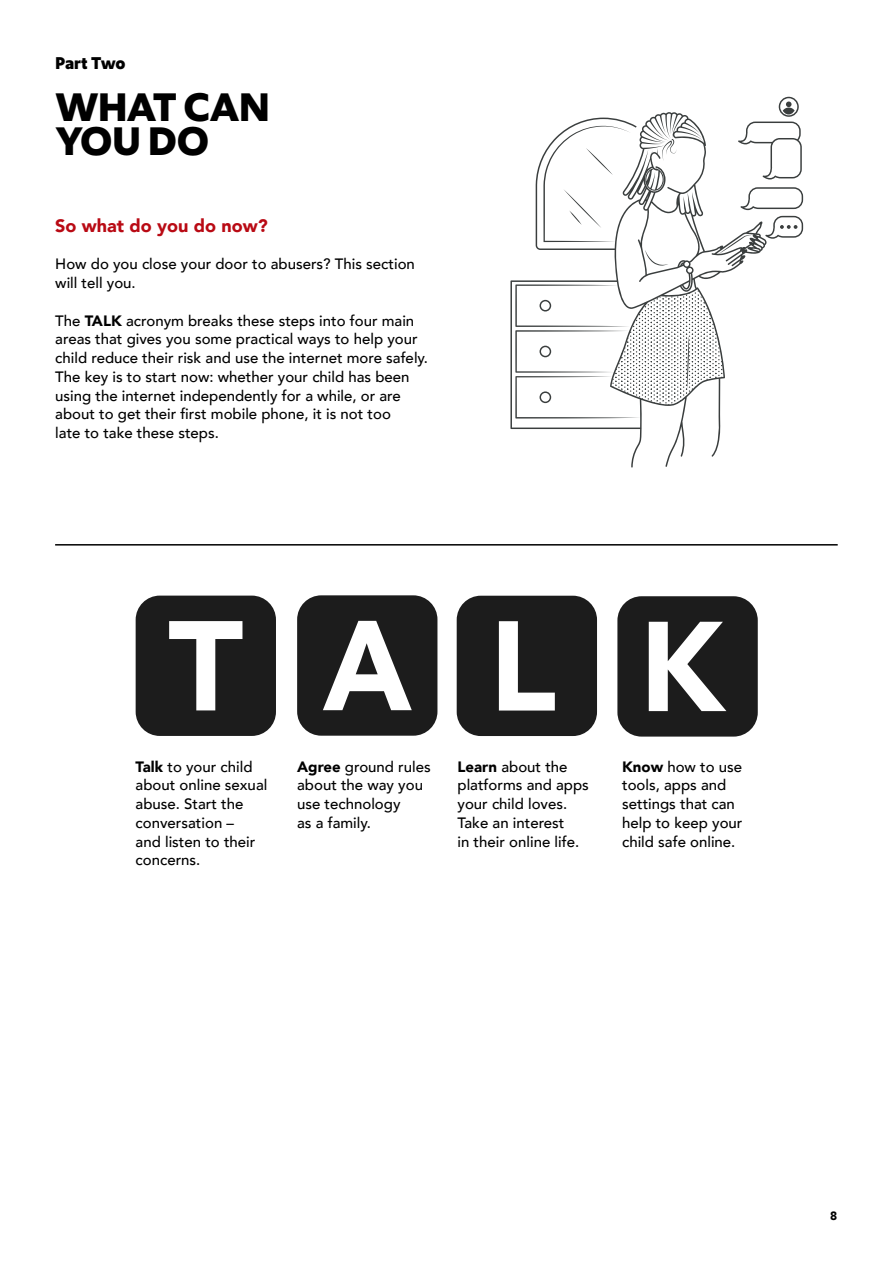
<style>
.page{position:relative;width:893px;height:1263px;background:#fff}
.page>*{position:absolute;margin:0;border:0;box-sizing:border-box;transform-origin:0 0}
.t1{font:700 42px/34.5px "Upgrade";letter-spacing:-.025em;color:#000}
.t2{font:900 18px "Avenir";color:#b90a14}
.t3{font:700 18px "Upgrade";letter-spacing:-.025em;color:#000}
.t4{font:500 15px/18.8px "Avenir";color:#000}
.t5{font:900 12px "Avenir";color:#000}
.s1{font-weight:900}
</style>
<div class="page">
<div style="left:297px;top:595px;width:140px;height:141px;background:#1c1c1c;border-radius:24px"></div>
<div style="left:457px;top:596px;width:140px;height:140px;background:#1c1c1c;border-radius:24px"></div>
<div style="left:617px;top:596px;width:141px;height:141px;background:#1c1c1c;border-radius:24px"></div>
<div style="left:136px;top:596px;width:140px;height:140px;background:#1c1c1c;border-radius:24px"></div>
<svg style="left:169px;top:621px;width:73px;height:89px"></svg>
<svg style="left:323px;top:621px;width:89px;height:89px"></svg>
<svg style="left:499px;top:621px;width:56px;height:89px"></svg>
<svg style="left:649px;top:622px;width:77px;height:89px"></svg>
<hr style="left:55px;top:544px;width:783px;height:1px;background:#000">
<svg style="left:767px;top:187px;width:36px;height:23px"></svg>
<svg style="left:767px;top:216px;width:36px;height:23px"></svg>
<svg style="left:510px;top:112px;width:257px;height:356px"></svg>
<svg style="left:738px;top:97px;width:64px;height:82px"></svg>
<svg style="left:783px;top:108px;width:12px;height:6px"></svg>
<svg style="left:612px;top:288px;width:111px;height:118px"></svg>
<svg style="left:645px;top:250px;width:23px;height:16px"></svg>
<svg style="left:539px;top:391px;width:12px;height:12px"></svg>
<svg style="left:539px;top:346px;width:12px;height:11px"></svg>
<svg style="left:539px;top:300px;width:12px;height:11px"></svg>
<svg style="left:586px;top:148px;width:27px;height:27px"></svg>
<svg style="left:563px;top:189px;width:38px;height:39px"></svg>
<svg style="left:662px;top:139px;width:14px;height:22px"></svg>
<p class="t3" style="left:55px;top:51px;width:72px">Part Two</p>
<h1 class="t1" style="left:55px;top:90px;width:216px">WHAT CAN<br>YOU DO</h1>
<p class="t2" style="left:55px;top:210px;width:214px">So what do you do now?</p>
<p class="t4" style="left:55px;top:254px;width:361px">How do you close your door to abusers? This section will tell you.</p>
<p class="t4" style="left:55px;top:310px;width:374px">The <span class="s1">TALK</span> acronym breaks these steps into four main areas that gives you some practical ways to help your child reduce their risk and use the internet more safely.<br>The key is to start now: whether your child has been using the internet independently for a while, or are about to get their first mobile phone, it is not too<br>late to take these steps.</p>
<p class="t4" style="left:136px;top:756px;width:133px"><span class="s1">Talk</span> to your child about online sexual abuse. Start the conversation –<br>and listen to their concerns.</p>
<p class="t4" style="left:297px;top:756px;width:135px"><span class="s1">Agree</span> ground rules about the way you use technology<br>as a family.</p>
<p class="t4" style="left:458px;top:756px;width:133px"><span class="s1">Learn</span> about the platforms and apps your child loves.<br>Take an interest<br>in their online life.</p>
<p class="t4" style="left:622px;top:756px;width:122px"><span class="s1">Know</span> how to use tools, apps and settings that can help to keep your child safe online.</p>
<p class="t5" style="left:830px;top:1205px;width:9px">8</p>
</div>
